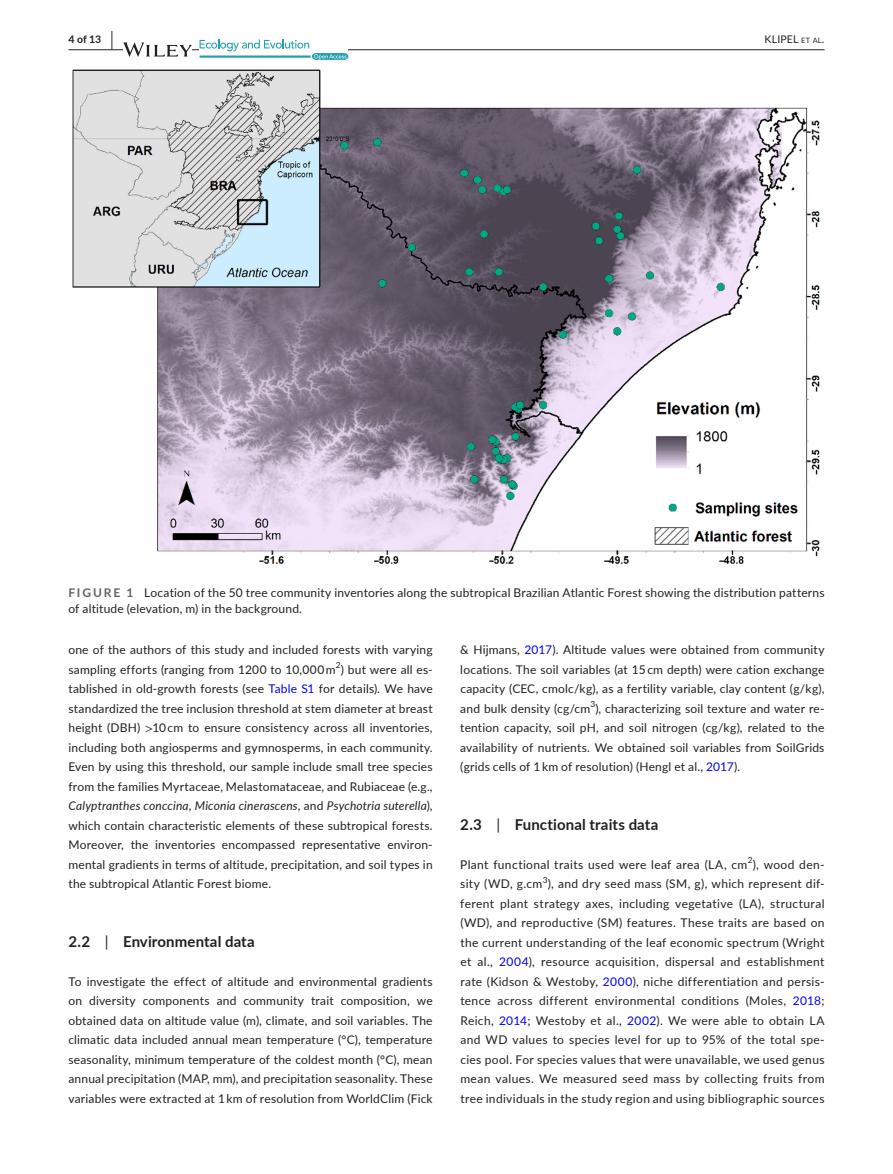
<style>
.page{position:relative;width:893px;height:1174px;background:#fff}
.page>*{position:absolute;margin:0;border:0;box-sizing:border-box;transform-origin:0 0}
.t1{font:700 15px "Lato";letter-spacing:.01em;color:#231f20}
.t2{font:12px/19.5px "Lato";letter-spacing:.015em;color:#231f20;text-align:justify}
.t3{font:10.5px "Lato";letter-spacing:.02em;color:#231f20}
.t4{font:700 10.5px "Lato";color:#231f20}
.t5{font:8.4px "Lato";color:#231f20}
.s1{font-size:19.5px}
.s2{font-size:7.35px}
.s3{font-weight:700;color:#636366}
.s4{color:#00f}
.s5{font-family:"STIX"}
.s6{font-style:italic}
.s7{font-weight:400}
</style>
<div class="page">
<hr style="left:68px;top:49px;width:756px;height:1px;background:#231f20">
<svg style="left:123px;top:42px;width:69px;height:15px"></svg>
<svg style="left:200px;top:39px;width:148px;height:21px"></svg>
<img style="left:72px;top:69px;width:748px;height:495px">
<p class="t4" style="left:68px;top:31px;width:46px">4 of 13 <span class="s1">|</span></p>
<p class="t3" style="left:765px;top:31px;width:61px">KLIPEL <span class="s2">et al</span>.</p>
<p class="t2" style="left:68px;top:583px;width:758px;line-height:16.5px"><span class="s3">FIGURE 1</span> Location of the 50 tree community inventories along the subtropical Brazilian Atlantic Forest showing the distribution patterns of altitude (elevation, m) in the background.</p>
<p class="t2" style="left:68px;top:639px;width:366px">one of the authors of this study and included forests with varying sampling efforts (ranging from 1200 to 10,000 m ) but were all es-</p>
<p class="t5" style="left:336px;top:659px;width:6px">2</p>
<p class="t2" style="left:68px;top:678px;width:366px">tablished in old-growth forests (see <span class="s4">Table S1</span> for details). We have standardized the tree inclusion threshold at stem diameter at breast height (DBH) <span class="s5">&gt;</span>10 cm to ensure consistency across all inventories, including both angiosperms and gymnosperms, in each community.<br>Even by using this threshold, our sample include small tree species from the families Myrtaceae, Melastomataceae, and Rubiaceae (e.g., <span class="s6">Calyptranthes conccina</span>, <span class="s6">Miconia cinerascens</span>, and <span class="s6">Psychotria suterella</span>), which contain characteristic elements of these subtropical forests.<br>Moreover, the inventories encompassed representative environ&shy;mental gradients in terms of altitude, precipitation, and soil types in the subtropical Atlantic Forest biome.</p>
<p class="t1" style="left:68px;top:930px;width:188px">2.2 <span class="s7">|</span> Environmental data</p>
<p class="t2" style="left:68px;top:971px;width:366px">To investigate the effect of altitude and environmental gradients on diversity components and community trait composition, we obtained data on altitude value (m), climate, and soil variables. The climatic data included annual mean temperature (°C), temperature seasonality, minimum temperature of the coldest month (°C), mean annual precipitation (MAP, mm), and precipitation seasonality. These variables were extracted at 1 km of resolution from WorldClim (Fick</p>
<p class="t2" style="left:460px;top:639px;width:366px">&amp; Hijmans, <span class="s4">2017</span>). Altitude values were obtained from community locations. The soil variables (at 15 cm depth) were cation exchange capacity (CEC, cmolc/kg), as a fertility variable, clay content (g/kg), and bulk density (cg/cm ), characterizing soil texture and water re-</p>
<p class="t5" style="left:590px;top:698px;width:6px">3</p>
<p class="t2" style="left:460px;top:717px;width:366px">tention capacity, soil pH, and soil nitrogen (cg/kg), related to the availability of nutrients. We obtained soil variables from SoilGrids (grids cells of 1 km of resolution) (Hengl et al., <span class="s4">2017</span>).</p>
<p class="t1" style="left:460px;top:813px;width:199px">2.3 <span class="s7">|</span> Functional traits data</p>
<p class="t2" style="left:460px;top:854px;width:366px">Plant functional traits used were leaf area (LA, cm ), wood den-</p>
<p class="t5" style="left:748px;top:854px;width:6px">2</p>
<p class="t2" style="left:460px;top:873px;width:84px">sity (WD, g.cm</p>
<p class="t5" style="left:543px;top:874px;width:6px">3</p>
<p class="t2" style="left:460px;top:873px;width:366px;text-indent:88px">), and dry seed mass (SM, g), which represent dif&shy;ferent plant strategy axes, including vegetative (LA), structural (WD), and reproductive (SM) features. These traits are based on the current understanding of the leaf economic spectrum (Wright et al., <span class="s4">2004</span>), resource acquisition, dispersal and establishment rate (Kidson &amp; Westoby, <span class="s4">2000</span>), niche differentiation and persis&shy;tence across different environmental conditions (Moles, <span class="s4">2018</span>; Reich, <span class="s4">2014</span>; Westoby et al., <span class="s4">2002</span>). We were able to obtain LA and WD values to species level for up to 95% of the total spe&shy;cies pool. For species values that were unavailable, we used genus mean values. We measured seed mass by collecting fruits from tree individuals in the study region and using bibliographic sources</p>
</div>
